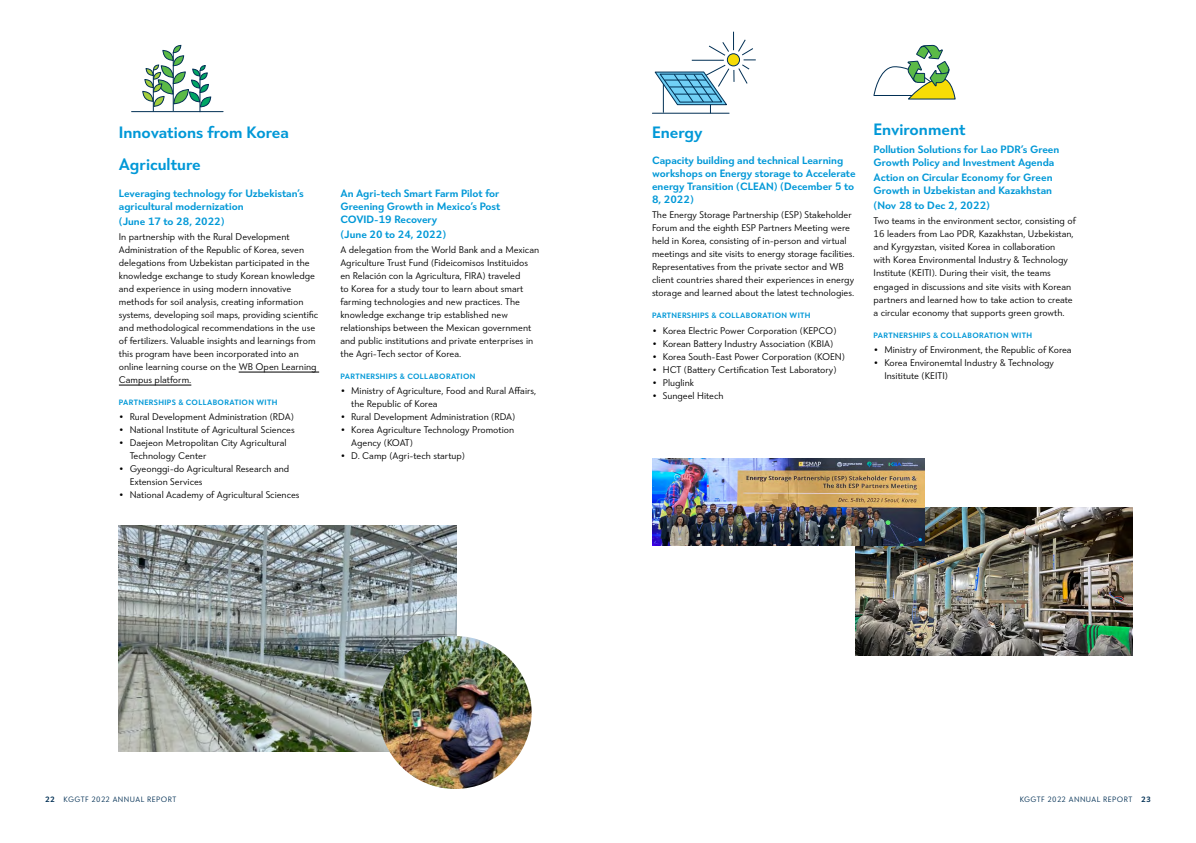
<style>
.page{position:relative;width:1196px;height:843px;background:#fff}
.page>*{position:absolute;margin:0;border:0;box-sizing:border-box;transform-origin:0 0}
.t1{font:600 17px/32.5px "Tangent";color:#0098d7}
.t2{font:600 11px/13px "Tangent";color:#0098d7}
.t3{font:300 10px/13px "Tangent";color:#000}
.t4{font:600 8px "Tangent";letter-spacing:.045em;color:#0098d7}
.t5{font:300 8px "Tangent";letter-spacing:.06em;color:#002f54}
.s1{font-weight:600}
</style>
<div class="page">
<hr style="left:239px;top:372px;width:80px;height:1px;background:#000">
<hr style="left:119px;top:385px;width:72px;height:1px;background:#000">
<img style="left:119px;top:525px;width:337px;height:226px">
<img style="left:855px;top:507px;width:277px;height:148px">
<img style="left:652px;top:458px;width:271px;height:87px">
<hr style="left:131px;top:111px;width:92px;height:1px;background:#002f54">
<hr style="left:173px;top:52px;width:1px;height:59px;background:#002f54">
<hr style="left:199px;top:70px;width:1px;height:42px;background:#002f54">
<hr style="left:153px;top:70px;width:1px;height:41px;background:#002f54">
<svg style="left:142px;top:45px;width:69px;height:63px"></svg>
<img style="left:378px;top:636px;width:153px;height:152px;border-radius:76px">
<hr style="left:652px;top:113px;width:77px;height:1px;background:#002f54">
<svg style="left:654px;top:31px;width:102px;height:82px"></svg>
<svg style="left:873px;top:45px;width:82px;height:55px"></svg>
<h1 class="t1" style="left:119px;top:115px;width:171px">Innovations from Korea<br>Agriculture</h1>
<p class="t2" style="left:119px;top:186px;width:186px">Leveraging technology for Uzbekistan’s agricultural modernization</p>
<p class="t2" style="left:119px;top:214px;width:107px">(June 17 to 28, 2022)</p>
<p class="t3" style="left:119px;top:230px;width:201px">In partnership with the Rural Development Administration of the Republic of Korea, seven delegations from Uzbekistan participated in the knowledge exchange to study Korean knowledge and experience in using modern innovative methods for soil analysis, creating information systems, developing soil maps, providing scientific and methodological recommendations in the use of fertilizers. Valuable insights and learnings from this program have been incorporated into an online learning course on the WB Open Learning Campus platform.</p>
<p class="t4" style="left:119px;top:396px;width:160px">PARTNERSHIPS &amp; COLLABORATION WITH</p>
<p class="t3" style="left:119px;top:410px;width:176px">• Rural Development Administration (RDA)</p>
<p class="t3" style="left:119px;top:423px;width:177px">• National Institute of Agricultural Sciences</p>
<p class="t3" style="left:130px;top:436px;width:158px;text-indent:-11px">• Daejeon Metropolitan City Agricultural<br>Technology Center</p>
<p class="t3" style="left:130px;top:462px;width:161px;text-indent:-11px">• Gyeonggi-do Agricultural Research and<br>Extension Services</p>
<p class="t3" style="left:119px;top:488px;width:182px">• National Academy of Agricultural Sciences</p>
<p class="t2" style="left:340px;top:186px;width:161px;text-align:justify">An Agri-tech Smart Farm Pilot for Greening Growth in Mexico’s Post COVI D-19 Recovery</p>
<p class="t2" style="left:340px;top:227px;width:107px">(June 20 to 24, 2022)</p>
<p class="t3" style="left:340px;top:243px;width:200px">A delegation from the World Bank and a Mexican Agriculture Trust Fund (Fideicomisos Instituidos en Relación con la Agricultura, FIRA) traveled<br>to Korea for a study tour to learn about smart farming technologies and new practices. The knowledge exchange trip established new relationships between the Mexican government and public institutions and private enterprises in the Agri-Tech sector of Korea.</p>
<p class="t4" style="left:340px;top:370px;width:136px">PARTNERSHIPS &amp; COLLABORATION</p>
<p class="t3" style="left:351px;top:384px;width:186px;text-indent:-11px">• Ministry of Agriculture, Food and Rural Affairs, the Republic of Korea</p>
<p class="t3" style="left:340px;top:410px;width:176px">• Rural Development Administration (RDA)</p>
<p class="t3" style="left:351px;top:423px;width:164px;text-indent:-11px">• Korea Agriculture Technology Promotion<br>Agency (KOAT)</p>
<p class="t3" style="left:340px;top:449px;width:126px">• D. Camp (Agri-tech startup)</p>
<h1 class="t1" style="left:652px;top:115px;width:52px">Energy</h1>
<p class="t2" style="left:652px;top:153px;width:205px">Capacity building and technical Learning workshops on Energy storage to Accelerate energy Transition (CLEAN) (December 5 to 8, 2022)</p>
<p class="t3" style="left:652px;top:208px;width:204px">The Energy Storage Partnership (ESP) Stakeholder Forum and the eighth ESP Partners Meeting were held in Korea, consisting of in-person and virtual meetings and site visits to energy storage facilities.<br>Representatives from the private sector and WB client countries shared their experiences in energy storage and learned about the latest technologies.</p>
<p class="t4" style="left:652px;top:310px;width:160px">PARTNERSHIPS &amp; COLLABORATION WITH</p>
<p class="t3" style="left:652px;top:323px;width:186px">• Korea Electric Power Corporation (KEPCO)</p>
<p class="t3" style="left:652px;top:336px;width:183px">• Korean Battery Industry Association (KBIA)</p>
<p class="t3" style="left:652px;top:349px;width:194px">• Korea South-East Power Corporation (KOEN)</p>
<p class="t3" style="left:652px;top:362px;width:186px">• HCT (Battery Certification Test Laboratory)</p>
<p class="t3" style="left:652px;top:375px;width:44px">• Pluglink</p>
<p class="t3" style="left:652px;top:388px;width:73px">• Sungeel Hitech</p>
<h1 class="t1" style="left:873px;top:112px;width:94px">Environment</h1>
<p class="t2" style="left:873px;top:142px;width:187px">Pollution Solutions for Lao PDR’s Green<br>Growth Policy and Investment Agenda</p>
<p class="t2" style="left:873px;top:170px;width:180px">Action on Circular Economy for Green<br>Growth in Uzbekistan and Kazakhstan</p>
<p class="t2" style="left:873px;top:198px;width:118px">(Nov 28 to Dec 2, 2022)</p>
<p class="t3" style="left:873px;top:214px;width:204px">Two teams in the environment sector, consisting of 16 leaders from Lao PDR, Kazakhstan, Uzbekistan, and Kyrgyzstan, visited Korea in collaboration<br>with Korea Environmental Industry &amp; Technology Institute (KEITI). During their visit, the teams engaged in discussions and site visits with Korean partners and learned how to take action to create a circular economy that supports green growth.</p>
<p class="t4" style="left:873px;top:329px;width:160px">PARTNERSHIPS &amp; COLLABORATION WITH</p>
<p class="t3" style="left:873px;top:342px;width:199px">• Ministry of Environment, the Republic of Korea</p>
<p class="t3" style="left:884px;top:355px;width:171px;text-indent:-11px">• Korea Environemtal Industry &amp; Technology<br>Insititute (KEITI)</p>
<p class="t5" style="left:45px;top:793px;width:133px"><span class="s1">22</span> KGGTF 2022 ANNUAL REPORT</p>
<p class="t5" style="left:1019px;top:793px;width:133px">KGGTF 2022 ANNUAL REPORT <span class="s1">23</span></p>
</div>
